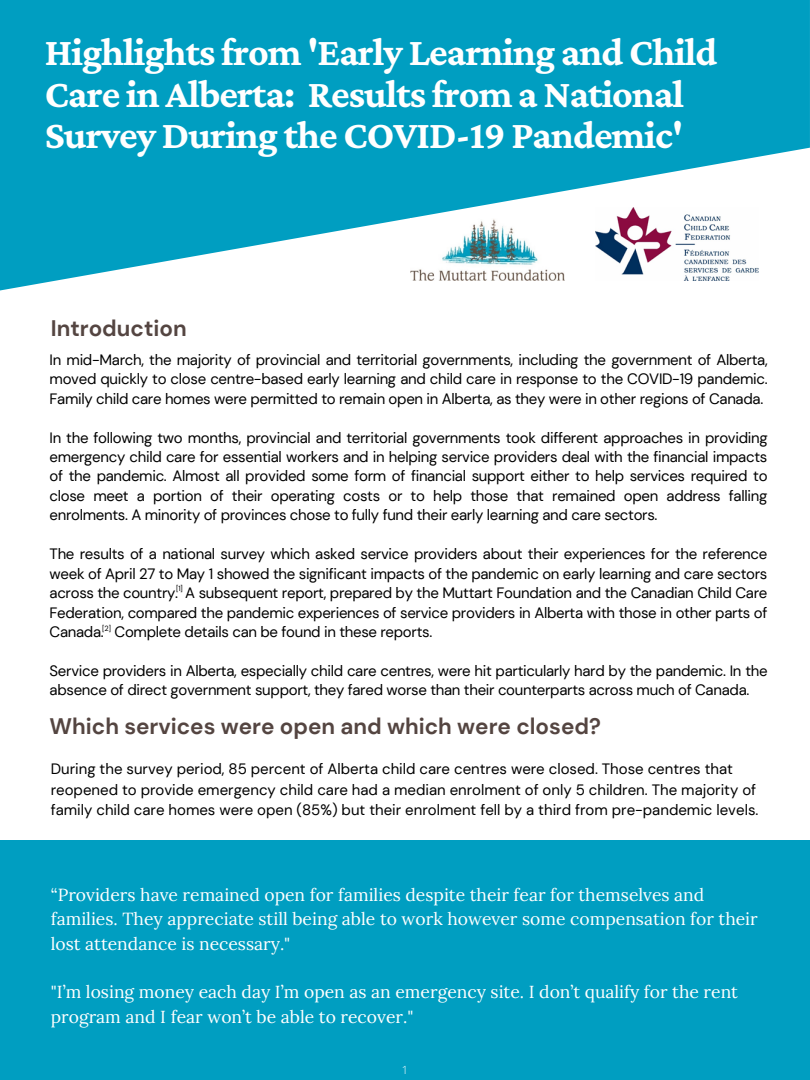
<style>
.page{position:relative;width:810px;height:1080px;background:#fff}
.page>*{position:absolute;margin:0;border:0;box-sizing:border-box;transform-origin:0 0}
.t1{font:700 40px/41.6px "Crimson Pro";letter-spacing:-.025em;color:#fff}
.t2{font:700 22.44px "DM Sans";color:#544541}
.t3{font:17.5px/24.4px "Lora";color:#fff}
.t4{font:15px/19.4px "DM Sans";letter-spacing:-.02em;color:#000;text-align:justify}
.t5{font:15px/20.6px "DM Sans";color:#000}
.t6{font:300 11.25px "Open Sans";color:#fff}
.t7{font:7.5px "DM Sans";color:#000}
</style>
<div class="page">
<svg style="left:0;top:0;width:810px;height:291px;fill:#009ec1"></svg>
<img style="left:411px;top:219px;width:154px;height:61px">
<img style="left:595px;top:208px;width:163px;height:72px">
<div style="left:0;top:840px;width:810px;height:240px;background:#009ec1"></div>
<h1 class="t1" style="left:45px;top:31px;width:674px">Highlights from 'Early Learning and Child<br>Care in Alberta: Results from a National<br>Survey During the COVID-19 Pandemic'</h1>
<h2 class="t2" style="left:51px;top:313px;width:137px">Introduction</h2>
<p class="t4" style="left:50px;top:350px;width:720px">In mid-March, the majority of provincial and territorial governments, including the government of Alberta, moved quickly to close centre-based early learning and child care in response to the COVID-19 pandemic.<br>Family child care homes were permitted to remain open in Alberta, as they were in other regions of Canada.</p>
<p class="t4" style="left:50px;top:428px;width:720px">In the following two months, provincial and territorial governments took different approaches in providing emergency child care for essential workers and in helping service providers deal with the financial impacts of the pandemic. Almost all provided some form of financial support either to help services required to close meet a portion of their operating costs or to help those that remained open address falling enrolments. A minority of provinces chose to fully fund their early learning and care sectors.</p>
<p class="t4" style="left:50px;top:544px;width:719px">The results of a national survey which asked service providers about their experiences for the reference week of April 27 to May 1 showed the significant impacts of the pandemic on early learning and care sectors across the country. A subsequent report, prepared by the Muttart Foundation and the Canadian Child Care Federation, compared the pandemic experiences of service providers in Alberta with those in other parts of Canada. Complete details can be found in these reports.</p>
<p class="t4" style="left:50px;top:661px;width:720px">Service providers in Alberta, especially child care centres, were hit particularly hard by the pandemic. In the absence of direct government support, they fared worse than their counterparts across much of Canada.</p>
<p class="t7" style="left:176px;top:584px;width:8px">[1]</p>
<p class="t7" style="left:102px;top:623px;width:10px">[2]</p>
<h2 class="t2" style="left:50px;top:712px;width:553px">Which services were open and which were closed?</h2>
<p class="t5" style="left:51px;top:759px;width:709px">During the survey period, 85 percent of Alberta child care centres were closed. Those centres that reopened to provide emergency child care had a median enrolment of only 5 children. The majority of family child care homes were open (85%) but their enrolment fell by a third from pre-pandemic levels.</p>
<p class="t3" style="left:51px;top:882px;width:709px">“Providers have remained open for families despite their fear for themselves and families. They appreciate still being able to work however some compensation for their lost attendance is necessary."</p>
<p class="t3" style="left:51px;top:980px;width:689px">"I’m losing money each day I’m open as an emergency site. I don’t qualify for the rent program and I fear won’t be able to recover."</p>
<p class="t6" style="left:402px;top:1062px;width:8px">1</p>
</div>
